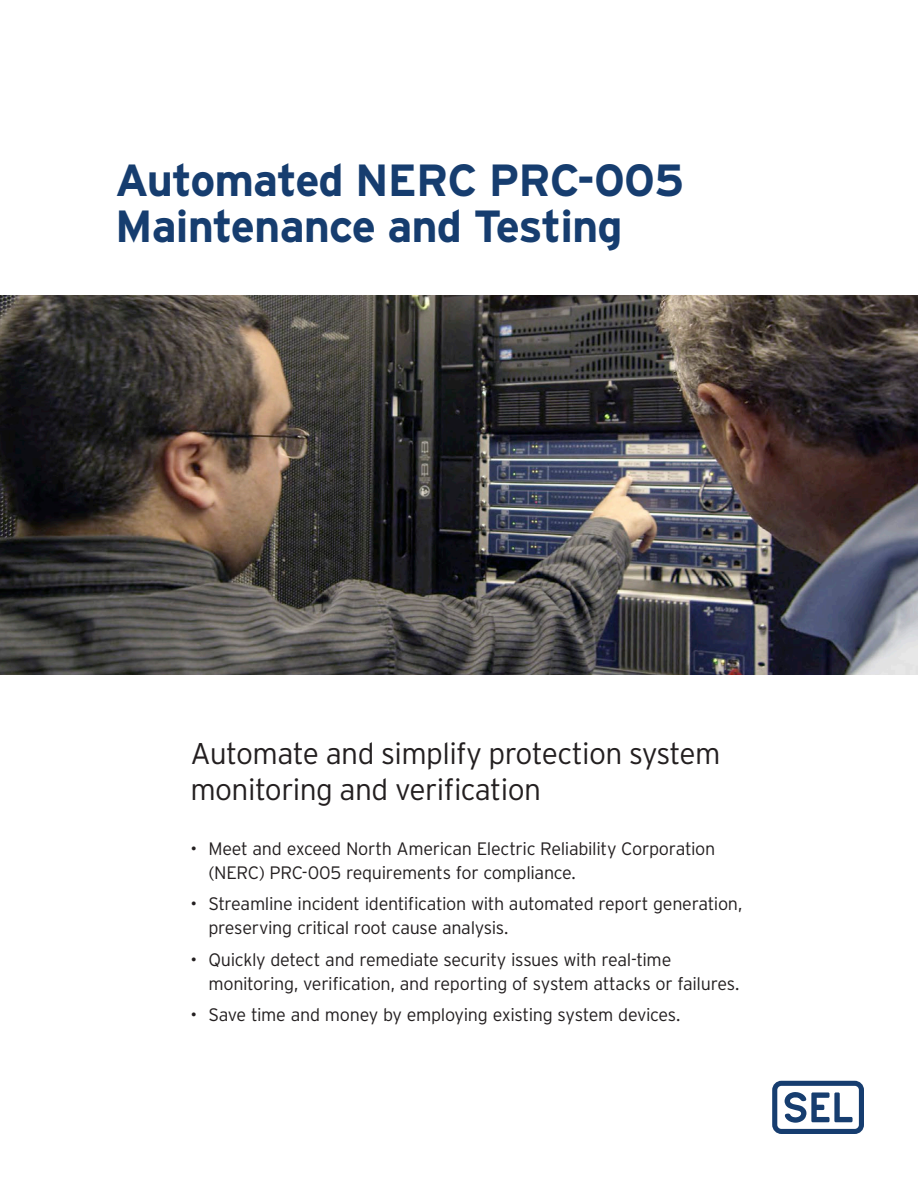
<style>
.page{position:relative;width:918px;height:1188px;background:#fff}
.page>*{position:absolute;margin:0;border:0;box-sizing:border-box;transform-origin:0 0}
.Cover_Title{font:700 45px/46.5px "Interstate";letter-spacing:-.02em;color:#163d6f}
.Cover_Sub{font:300 30px/36px "Interstate Poly";letter-spacing:-.02em;color:#231f20}
.t1{font:300 18px/24px "Interstate Poly";letter-spacing:-.02em;color:#231f20}
</style>
<div class="page">
<img style="left:0;top:296px;width:918px;height:379px">
<svg style="left:772px;top:1081px;width:92px;height:53px"></svg>
<p class="Cover_Title" style="left:115px;top:156px;width:571px">Automated NERC PRC-005<br>Maintenance and Testing</p>
<p class="Cover_Sub" style="left:190px;top:734px;width:532px">Automate and simplify protection system monitoring and verification</p>
<p class="t1" style="left:208px;top:835px;width:508px;text-indent:-18px">• Meet and exceed North American Electric Reliability Corporation (NERC) PRC-005 requirements for compliance.</p>
<p class="t1" style="left:208px;top:891px;width:535px;text-indent:-18px">• Streamline incident identification with automated report generation, preserving critical root cause analysis.</p>
<p class="t1" style="left:208px;top:946px;width:532px;text-indent:-18px">• Quickly detect and remediate security issues with real-time monitoring, verification, and reporting of system attacks or failures.</p>
<p class="t1" style="left:190px;top:1002px;width:492px">• Save time and money by employing existing system devices.</p>
</div>
